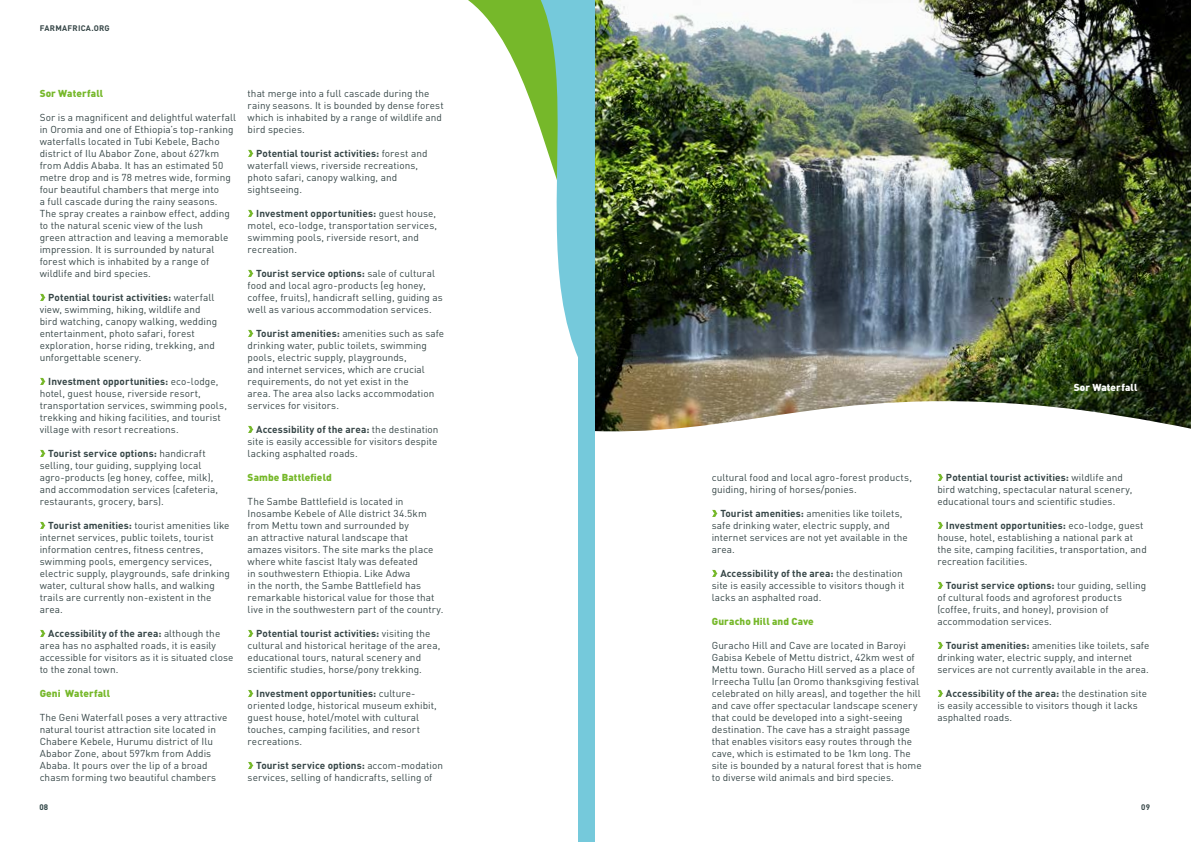
<style>
.page{position:relative;width:1191px;height:842px;background:#fff}
.page>*{position:absolute;margin:0;border:0;box-sizing:border-box;transform-origin:0 0}
.t1{font:10px/12px "DIN Pro";letter-spacing:.005em;color:#364647}
.t2{font:900 10px "DIN Pro";letter-spacing:.01em;color:#76b82a}
.t3{font:900 10px "DIN Pro";letter-spacing:.01em;color:#fff}
.t4{font:700 8px "DIN Pro";letter-spacing:.03em;color:#364647}
.t5{font:700 8px "DIN Pro";color:#2d4344}
.s1{font-weight:700}
</style>
<div class="page">
<svg style="left:468px;top:0;width:127px;height:377px"></svg>
<img style="left:595px;top:0;width:596px;height:377px">
<svg style="left:578px;top:377px;width:613px;height:134px"></svg>
<svg style="left:40px;top:294px;width:6px;height:7px"></svg>
<svg style="left:40px;top:378px;width:6px;height:7px"></svg>
<svg style="left:40px;top:450px;width:6px;height:7px"></svg>
<svg style="left:40px;top:522px;width:6px;height:7px"></svg>
<svg style="left:40px;top:630px;width:6px;height:7px"></svg>
<svg style="left:248px;top:150px;width:6px;height:7px"></svg>
<svg style="left:248px;top:210px;width:6px;height:7px"></svg>
<svg style="left:248px;top:270px;width:6px;height:7px"></svg>
<svg style="left:248px;top:330px;width:6px;height:7px"></svg>
<svg style="left:248px;top:426px;width:6px;height:7px"></svg>
<svg style="left:248px;top:630px;width:6px;height:7px"></svg>
<svg style="left:248px;top:690px;width:6px;height:7px"></svg>
<svg style="left:248px;top:762px;width:6px;height:7px"></svg>
<svg style="left:711px;top:510px;width:7px;height:7px"></svg>
<svg style="left:712px;top:570px;width:6px;height:7px"></svg>
<svg style="left:937px;top:474px;width:6px;height:7px"></svg>
<svg style="left:937px;top:522px;width:6px;height:7px"></svg>
<svg style="left:937px;top:582px;width:6px;height:7px"></svg>
<svg style="left:937px;top:642px;width:6px;height:7px"></svg>
<svg style="left:937px;top:690px;width:6px;height:7px"></svg>
<div style="left:579px;top:300px;width:16px;height:542px;background:#75c9db"></div>
<div style="left:595px;top:434px;width:73px;height:23px;background:#fff"></div>
<div style="left:650px;top:439px;width:100px;height:18px;background:#fff"></div>
<p class="t4" style="left:40px;top:22px;width:72px">FARMAFRICA.ORG</p>
<p class="t2" style="left:40px;top:87px;width:65px">Sor Waterfall</p>
<p class="t1" style="left:40px;top:110px;width:198px">Sor is a magnificent and delightful waterfall in Oromia and one of Ethiopia’s top-ranking waterfalls located in Tubi Kebele, Bacho district of Ilu Ababor Zone, about 627km from Addis Ababa. It has an estimated 50 metre drop and is 78 metres wide, forming four beautiful chambers that merge into<br>a full cascade during the rainy seasons.<br>The spray creates a rainbow effect, adding to the natural scenic view of the lush<br>green attraction and leaving a memorable impression. It is surrounded by natural forest which is inhabited by a range of wildlife and bird species.</p>
<p class="t1" style="left:40px;top:290px;width:179px;text-indent:9px"><span class="s1">Potential tourist activities:</span> waterfall view, swimming, hiking, wildlife and bird watching, canopy walking, wedding entertainment, photo safari, forest exploration, horse riding, trekking, and unforgettable scenery.</p>
<p class="t1" style="left:40px;top:374px;width:189px;text-indent:9px"><span class="s1">Investment opportunities:</span> eco-lodge, hotel, guest house, riverside resort, transportation services, swimming pools, trekking and hiking facilities, and tourist village with resort recreations.</p>
<p class="t1" style="left:40px;top:446px;width:180px;text-indent:9px"><span class="s1">Tourist service options:</span> handicraft selling, tour guiding, supplying local agro-products (eg honey, coffee, milk), and accommodation services (cafeteria, restaurants, grocery, bars).</p>
<p class="t1" style="left:40px;top:518px;width:192px;text-indent:9px"><span class="s1">Tourist amenities:</span> tourist amenities like internet services, public toilets, tourist information centres, fitness centres, swimming pools, emergency services, electric supply, playgrounds, safe drinking water, cultural show halls, and walking trails are currently non-existent in the area.</p>
<p class="t1" style="left:40px;top:626px;width:195px;text-indent:9px"><span class="s1">Accessibility of the area:</span> although the area has no asphalted roads, it is easily accessible for visitors as it is situated close to the zonal town.</p>
<p class="t2" style="left:40px;top:687px;width:72px">Geni Waterfall</p>
<p class="t1" style="left:40px;top:710px;width:189px">The Geni Waterfall poses a very attractive natural tourist attraction site located in Chabere Kebele, Hurumu district of Ilu Ababor Zone, about 597km from Addis Ababa. It pours over the lip of a broad chasm forming two beautiful chambers</p>
<p class="t5" style="left:39px;top:800px;width:10px">08</p>
<p class="t1" style="left:248px;top:86px;width:198px">that merge into a full cascade during the rainy seasons. It is bounded by dense forest which is inhabited by a range of wildlife and bird species.</p>
<p class="t1" style="left:248px;top:146px;width:181px;text-indent:9px"><span class="s1">Potential tourist activities:</span> forest and waterfall views, riverside recreations, photo safari, canopy walking, and sightseeing.</p>
<p class="t1" style="left:248px;top:206px;width:191px;text-indent:9px"><span class="s1">Investment opportunities:</span> guest house, motel, eco-lodge, transportation services, swimming pools, riverside resort, and recreation.</p>
<p class="t1" style="left:248px;top:266px;width:197px;text-indent:9px"><span class="s1">Tourist service options:</span> sale of cultural food and local agro-products (eg honey, coffee, fruits), handicraft selling, guiding as well as various accommodation services.</p>
<p class="t1" style="left:248px;top:326px;width:198px;text-indent:9px"><span class="s1">Tourist amenities:</span> amenities such as safe drinking water, public toilets, swimming pools, electric supply, playgrounds,<br>and internet services, which are crucial requirements, do not yet exist in the<br>area. The area also lacks accommodation services for visitors.</p>
<p class="t1" style="left:248px;top:422px;width:192px;text-align:justify;text-indent:9px"><span class="s1">Accessibility of the area:</span> the destination site is easily accessible for visitors despite lacking asphalted roads.</p>
<p class="t2" style="left:248px;top:471px;width:86px">Sambe Battlefield</p>
<p class="t1" style="left:248px;top:494px;width:197px">The Sambe Battlefield is located in Inosambe Kebele of Alle district 34.5km from Mettu town and surrounded by<br>an attractive natural landscape that amazes visitors. The site marks the place where white fascist Italy was defeated<br>in southwestern Ethiopia. Like Adwa<br>in the north, the Sambe Battlefield has remarkable historical value for those that live in the southwestern part of the country.</p>
<p class="t1" style="left:248px;top:626px;width:194px;text-indent:9px"><span class="s1">Potential tourist activities:</span> visiting the cultural and historical heritage of the area, educational tours, natural scenery and scientific studies, horse/pony trekking.</p>
<p class="t1" style="left:248px;top:686px;width:191px;text-indent:9px"><span class="s1">Investment opportunities:</span> culture&shy;oriented lodge, historical museum exhibit, guest house, hotel/motel with cultural touches, camping facilities, and resort recreations.</p>
<p class="t1" style="left:248px;top:758px;width:197px;text-indent:9px"><span class="s1">Tourist service options:</span> accom-modation services, selling of handicrafts, selling of</p>
<p class="t3" style="left:1073px;top:381px;width:65px">Sor Waterfall</p>
<p class="t1" style="left:712px;top:470px;width:202px">cultural food and local agro-forest products, guiding, hiring of horses/ponies.</p>
<p class="t1" style="left:711px;top:506px;width:197px;text-indent:9px"><span class="s1">Tourist amenities:</span> amenities like toilets, safe drinking water, electric supply, and internet services are not yet available in the area.</p>
<p class="t1" style="left:711px;top:566px;width:194px;text-indent:9px"><span class="s1">Accessibility of the area:</span> the destination site is easily accessible to visitors though it lacks an asphalted road.</p>
<p class="t2" style="left:711px;top:615px;width:104px">Guracho Hill and Cave</p>
<p class="t1" style="left:711px;top:638px;width:211px">Guracho Hill and Cave are located in Baroyi Gabisa Kebele of Mettu district, 42km west of Mettu town. Guracho Hill served as a place of Irreecha Tullu (an Oromo thanksgiving festival celebrated on hilly areas), and together the hill and cave offer spectacular landscape scenery that could be developed into a sight-seeing destination. The cave has a straight passage that enables visitors easy routes through the cave, which is estimated to be 1km long. The site is bounded by a natural forest that is home to diverse wild animals and bird species.</p>
<p class="t1" style="left:937px;top:470px;width:196px;text-indent:9px"><span class="s1">Potential tourist activities:</span> wildlife and bird watching, spectacular natural scenery, educational tours and scientific studies.</p>
<p class="t1" style="left:937px;top:518px;width:211px;text-indent:9px"><span class="s1">Investment opportunities:</span> eco-lodge, guest house, hotel, establishing a national park at the site, camping facilities, transportation, and recreation facilities.</p>
<p class="t1" style="left:937px;top:578px;width:210px;text-indent:9px"><span class="s1">Tourist service options:</span> tour guiding, selling of cultural foods and agroforest products (coffee, fruits, and honey), provision of accommodation services.</p>
<p class="t1" style="left:937px;top:638px;width:213px;text-indent:9px"><span class="s1">Tourist amenities:</span> amenities like toilets, safe drinking water, electric supply, and internet services are not currently available in the area.</p>
<p class="t1" style="left:937px;top:686px;width:211px;text-indent:9px"><span class="s1">Accessibility of the area:</span> the destination site is easily accessible to visitors though it lacks asphalted roads.</p>
<p class="t4" style="left:1141px;top:800px;width:10px">09</p>
</div>
